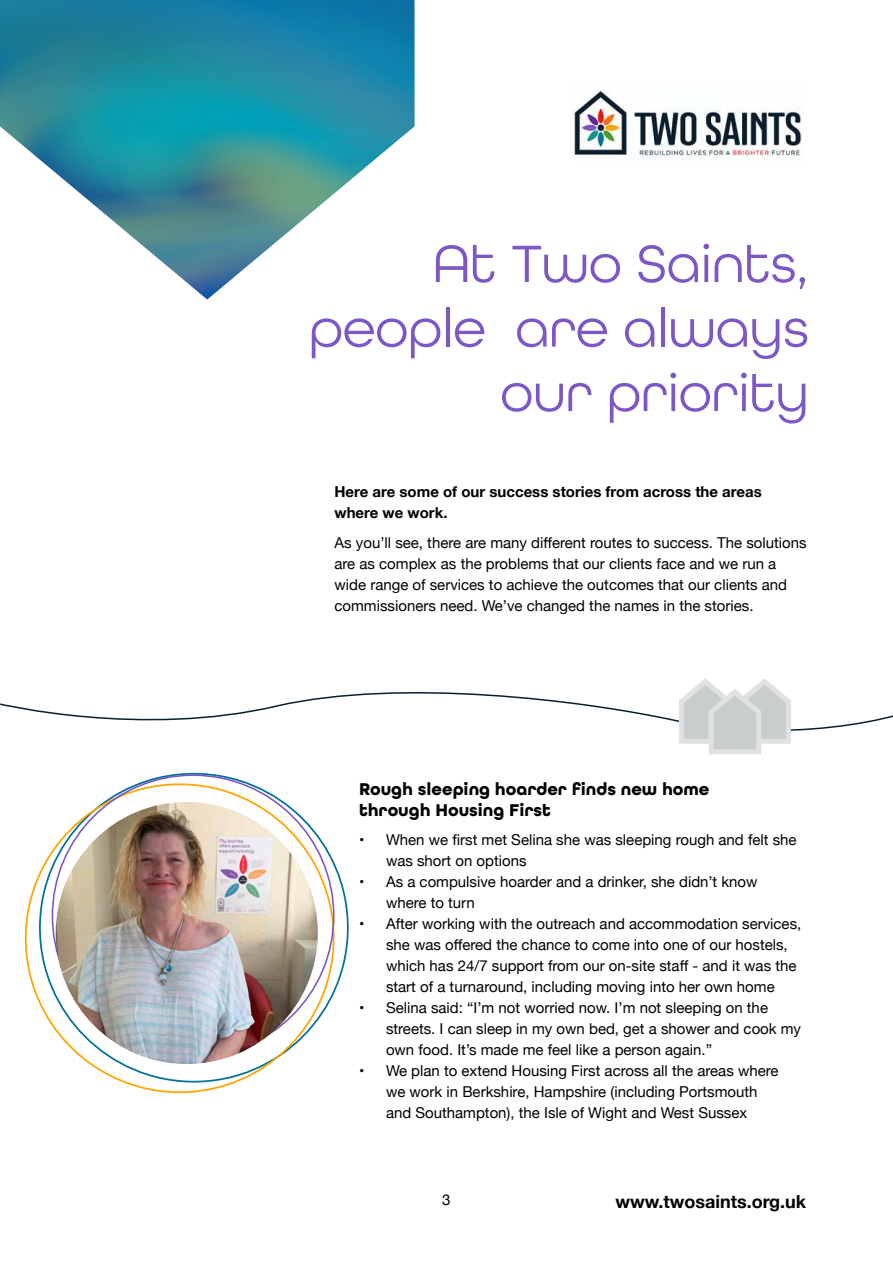
<style>
.page{position:relative;width:893px;height:1263px;background:#fff}
.page>*{position:absolute;margin:0;border:0;box-sizing:border-box;transform-origin:0 0}
.t1{font:55.5px/64.5px "All Round Gothic";color:#7c57c5;text-align:right}
.t2{font:700 18px/21px "All Round Gothic";color:#000}
.t3{font:700 18px "Helvetica Neue";color:#000}
.t4{font:15px/21px "Helvetica Neue";color:#000}
.t5{font:700 15px/21px "Helvetica Neue";color:#000}
</style>
<div class="page">
<img style="left:0;top:0;width:414px;height:299px">
<img style="left:572px;top:90px;width:230px;height:70px">
<img style="left:56px;top:802px;width:262px;height:262px;border-radius:131px">
<svg style="left:0;top:692px;width:893px;height:39px"></svg>
<svg style="left:676px;top:678px;width:117px;height:77px"></svg>
<h1 class="t1" style="left:309px;top:230px;width:501px">At Two Saints, people are always our priority</h1>
<p class="t5" style="left:334px;top:482px;width:429px">Here are some of our success stories from across the areas where we work.</p>
<p class="t4" style="left:334px;top:533px;width:474px">As you’ll see, there are many different routes to success. The solutions are as complex as the problems that our clients face and we run a wide range of services to achieve the outcomes that our clients and commissioners need. We’ve changed the names in the stories.</p>
<p class="t2" style="left:359px;top:778px;width:352px">Rough sleeping hoarder finds new home through Housing First</p>
<p class="t4" style="left:386px;top:830px;width:412px;text-indent:-27px">• When we first met Selina she was sleeping rough and felt she was short on options</p>
<p class="t4" style="left:386px;top:872px;width:373px;text-indent:-27px">• As a compulsive hoarder and a drinker, she didn’t know where to turn</p>
<p class="t4" style="left:386px;top:914px;width:417px;text-indent:-27px">• After working with the outreach and accommodation services, she was offered the chance to come into one of our hostels, which has 24/7 support from our on-site staff - and it was the start of a turnaround, including moving into her own home</p>
<p class="t4" style="left:386px;top:998px;width:417px;text-indent:-27px">• Selina said: “I’m not worried now. I’m not sleeping on the streets. I can sleep in my own bed, get a shower and cook my own food. It’s made me feel like a person again.”</p>
<p class="t4" style="left:359px;top:1061px;width:421px;text-align:center">• We plan to extend Housing First across all the areas where we work in Berkshire, Hampshire (including Portsmouth<br>and Southampton), the Isle of Wight and West Sussex</p>
<p class="t4" style="left:442px;top:1190px;width:10px">3</p>
<p class="t3" style="left:615px;top:1188px;width:192px">www.twosaints.org.uk</p>
</div>
